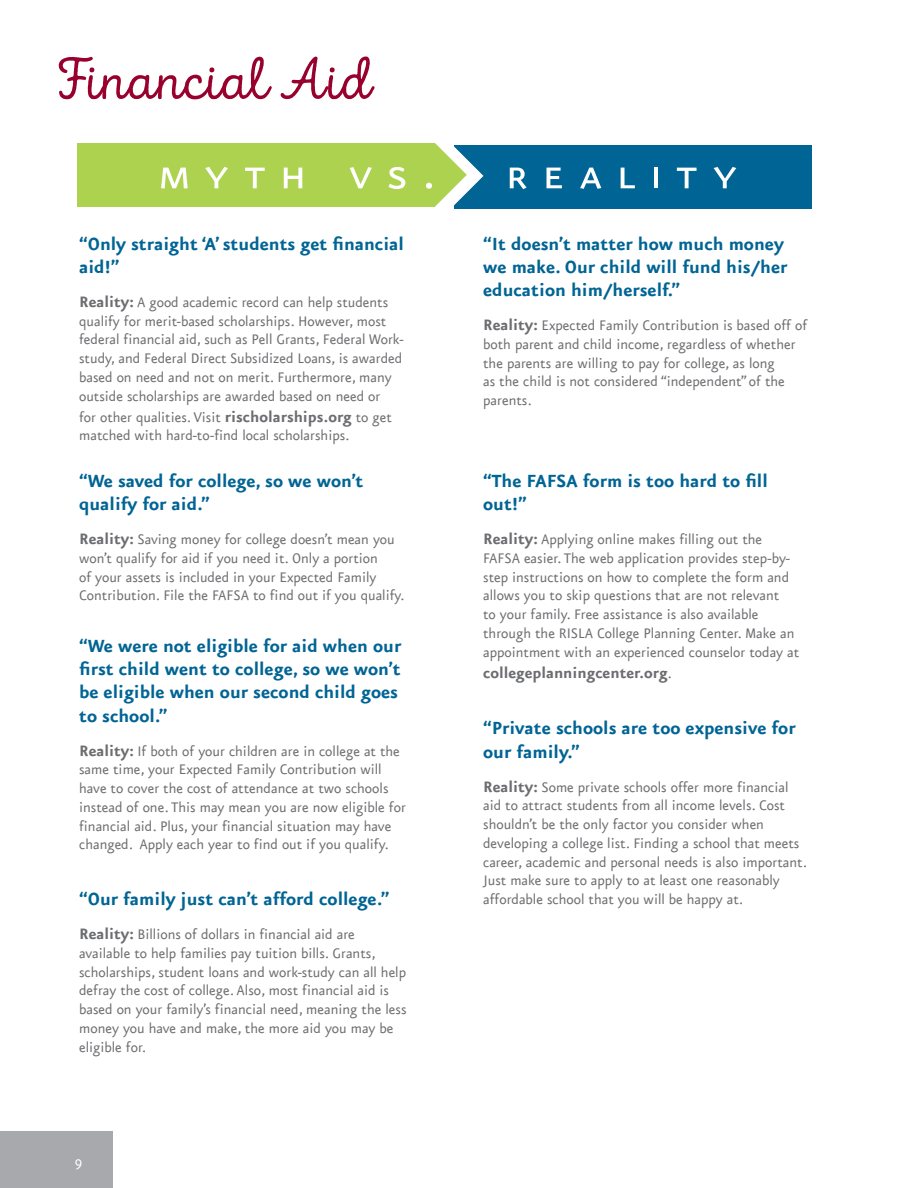
<style>
.page{position:relative;width:918px;height:1188px;background:#fff}
.page>*{position:absolute;margin:0;border:0;box-sizing:border-box;transform-origin:0 0}
.t1{font:60px "Intro Script R Base";color:#98012d}
.t2{font:52.5px "Eureka Sans Regular Caps";letter-spacing:.265em;color:#fff}
.t3{font:700 21px/23.2px "Eureka Sans";color:#006494}
.t4{font:700 18px "Eureka Sans";color:#6c6d70}
.t5{font:16.5px/18.8px "Eureka Sans";color:#6c6d70}
.t6{font:16.5px "Eureka Sans Regular Caps";color:#fff}
.s1{font-weight:700;font-size:18px}
.s2{font-weight:400;font-size:16.5px}
</style>
<div class="page">
<div style="left:0;top:1131px;width:113px;height:57px;background:#a8a9ad"></div>
<div style="left:454px;top:145px;width:358px;height:64px;background:#006494"></div>
<div style="left:78px;top:143px;width:357px;height:64px;background:#add250"></div>
<svg style="left:435px;top:143px;width:48px;height:64px"></svg>
<p class="t1" style="left:54px;top:45px;width:318px">Financial Aid</p>
<p class="t2" style="left:157px;top:148px;width:280px">myth vs.</p>
<p class="t2" style="left:505px;top:148px;width:233px">reality</p>
<p class="t3" style="left:79px;top:232px;width:326px">“Only straight ‘A’ students get financial aid!”</p>
<p class="t5" style="left:79px;top:293px;width:326px"><span class="s1">Reality:</span> A good academic record can help students qualify for merit-based scholarships. However, most federal financial aid, such as Pell Grants, Federal Work&shy;study, and Federal Direct Subsidized Loans, is awarded based on need and not on merit. Furthermore, many outside scholarships are awarded based on need or</p>
<p class="t5" style="left:79px;top:408px;width:314px">for other qualities. Visit <span class="s1">rischolarships.org</span> to get matched with hard-to-find local scholarships.</p>
<p class="t3" style="left:79px;top:469px;width:286px">“We saved for college, so we won’t qualify for aid.”</p>
<p class="t5" style="left:79px;top:530px;width:327px"><span class="s1">Reality:</span> Saving money for college doesn’t mean you won’t qualify for aid if you need it. Only a portion<br>of your assets is included in your Expected Family Contribution. File the FAFSA to find out if you qualify.</p>
<p class="t3" style="left:79px;top:634px;width:324px">“We were not eligible for aid when our first child went to college, so we won’t be eligible when our second child goes to school.”</p>
<p class="t5" style="left:79px;top:742px;width:328px"><span class="s1">Reality:</span> If both of your children are in college at the same time, your Expected Family Contribution will have to cover the cost of attendance at two schools instead of one. This may mean you are now eligible for financial aid. Plus, your financial situation may have changed. Apply each year to find out if you qualify.</p>
<p class="t3" style="left:79px;top:888px;width:312px">“Our family just can’t afford college.”</p>
<p class="t5" style="left:79px;top:926px;width:329px"><span class="s1">Reality:</span> Billions of dollars in financial aid are available to help families pay tuition bills. Grants, scholarships, student loans and work-study can all help defray the cost of college. Also, most financial aid is based on your family’s financial need, meaning the less money you have and make, the more aid you may be eligible for.</p>
<p class="t6" style="left:75px;top:1156px;width:9px">9</p>
<p class="t3" style="left:483px;top:232px;width:306px">“It doesn’t matter how much money we make. Our child will fund his/her education him/herself.”</p>
<p class="t5" style="left:483px;top:317px;width:325px"><span class="s1">Reality:</span> Expected Family Contribution is based off of both parent and child income, regardless of whether the parents are willing to pay for college, as long<br>as the child is not considered “independent” of the parents.</p>
<p class="t3" style="left:483px;top:469px;width:286px">“The FAFSA form is too hard to fill out!”</p>
<p class="t5" style="left:483px;top:531px;width:318px"><span class="s1">Reality:</span> Applying online makes filling out the FAFSA easier. The web application provides step-by&shy;step instructions on how to complete the form and allows you to skip questions that are not relevant<br>to your family. Free assistance is also available through the RISLA College Planning Center. Make an appointment with an experienced counselor today at</p>
<p class="t4" style="left:483px;top:663px;width:190px">collegeplanningcenter.org<span class="s2">.</span></p>
<p class="t3" style="left:483px;top:717px;width:314px">“Private schools are too expensive for our family.”</p>
<p class="t5" style="left:483px;top:778px;width:325px"><span class="s1">Reality:</span> Some private schools offer more financial aid to attract students from all income levels. Cost shouldn’t be the only factor you consider when developing a college list. Finding a school that meets career, academic and personal needs is also important.<br>Just make sure to apply to at least one reasonably affordable school that you will be happy at.</p>
</div>
